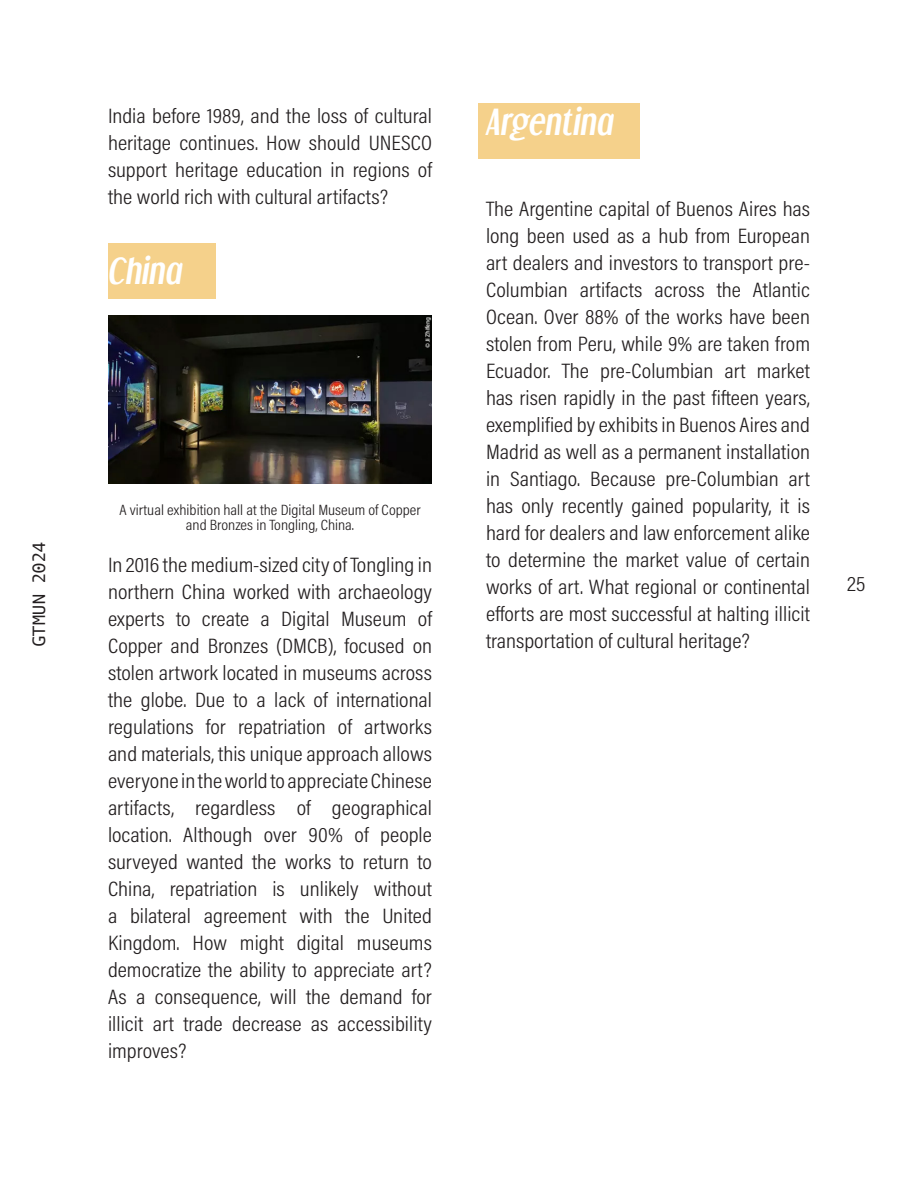
<style>
.page{position:relative;width:918px;height:1188px;background:#fff}
.page>*{position:absolute;margin:0;border:0;box-sizing:border-box;transform-origin:0 0}
.LITTLE_SUBT__WHITE{font:italic 700 33px "Dream Orphans";letter-spacing:.02em;color:#fff;scale:.95 1}
.BODY_COLUMNS{font:21px/27px "Acumin Variable Concept";color:#231f20;text-align:justify;scale:1.1 1}
.BORDER_INDENTATIONS{font:18px "Andale Mono";letter-spacing:-.07em;color:#231f20;scale:1.1 1}
.BODY_COLUMNS-2{font:15px/15px "Acumin Variable Concept";color:#231f20;text-align:center;scale:1.1 1}
</style>
<div class="page">
<div style="left:478px;top:103px;width:162px;height:55px;background:#f5d18b"></div>
<div style="left:108px;top:243px;width:108px;height:56px;background:#f5d18b"></div>
<img style="left:108px;top:316px;width:324px;height:168px">
<p class="BORDER_INDENTATIONS" style="left:27px;top:647px;width:98px;rotate:-90deg">GTMUN 2024</p>
<p class="BODY_COLUMNS" style="left:108px;top:102px;width:296px">India before 1989, and the loss of cultural heritage continues. How should UNESCO support heritage education in regions of the world rich with cultural artifacts?</p>
<p class="LITTLE_SUBT__WHITE" style="left:108px;top:250px;width:79px">China</p>
<p class="BODY_COLUMNS-2" style="left:119px;top:502px;width:275px">A virtual exhibition hall at the Digital Museum of Copper and Bronzes in Tongling, China.</p>
<p class="BODY_COLUMNS" style="left:108px;top:550px;width:296px">In 2016 the medium-sized city of Tongling in northern China worked with archaeology experts to create a Digital Museum of Copper and Bronzes (DMCB), focused on stolen artwork located in museums across the globe. Due to a lack of international regulations for repatriation of artworks and materials, this unique approach allows everyone in the world to appreciate Chinese artifacts, regardless of geographical location. Although over 90% of people surveyed wanted the works to return to China, repatriation is unlikely without a bilateral agreement with the United Kingdom. How might digital museums democratize the ability to appreciate art?<br>As a consequence, will the demand for illicit art trade decrease as accessibility improves?</p>
<p class="LITTLE_SUBT__WHITE" style="left:486px;top:101px;width:135px">Argentina</p>
<p class="BODY_COLUMNS" style="left:486px;top:195px;width:296px">The Argentine capital of Buenos Aires has long been used as a hub from European art dealers and investors to transport pre-Columbian artifacts across the Atlantic Ocean. Over 88% of the works have been stolen from Peru, while 9% are taken from Ecuador. The pre-Columbian art market has risen rapidly in the past fifteen years, exemplified by exhibits in Buenos Aires and Madrid as well as a permanent installation in Santiago. Because pre-Columbian art has only recently gained popularity, it is hard for dealers and law enforcement alike to determine the market value of certain works of art. What regional or continental efforts are most successful at halting illicit</p>
<p class="BODY_COLUMNS" style="left:486px;top:627px;width:241px">transportation of cultural heritage?</p>
<p class="BODY_COLUMNS" style="left:847px;top:569px;width:18px">25</p>
</div>
